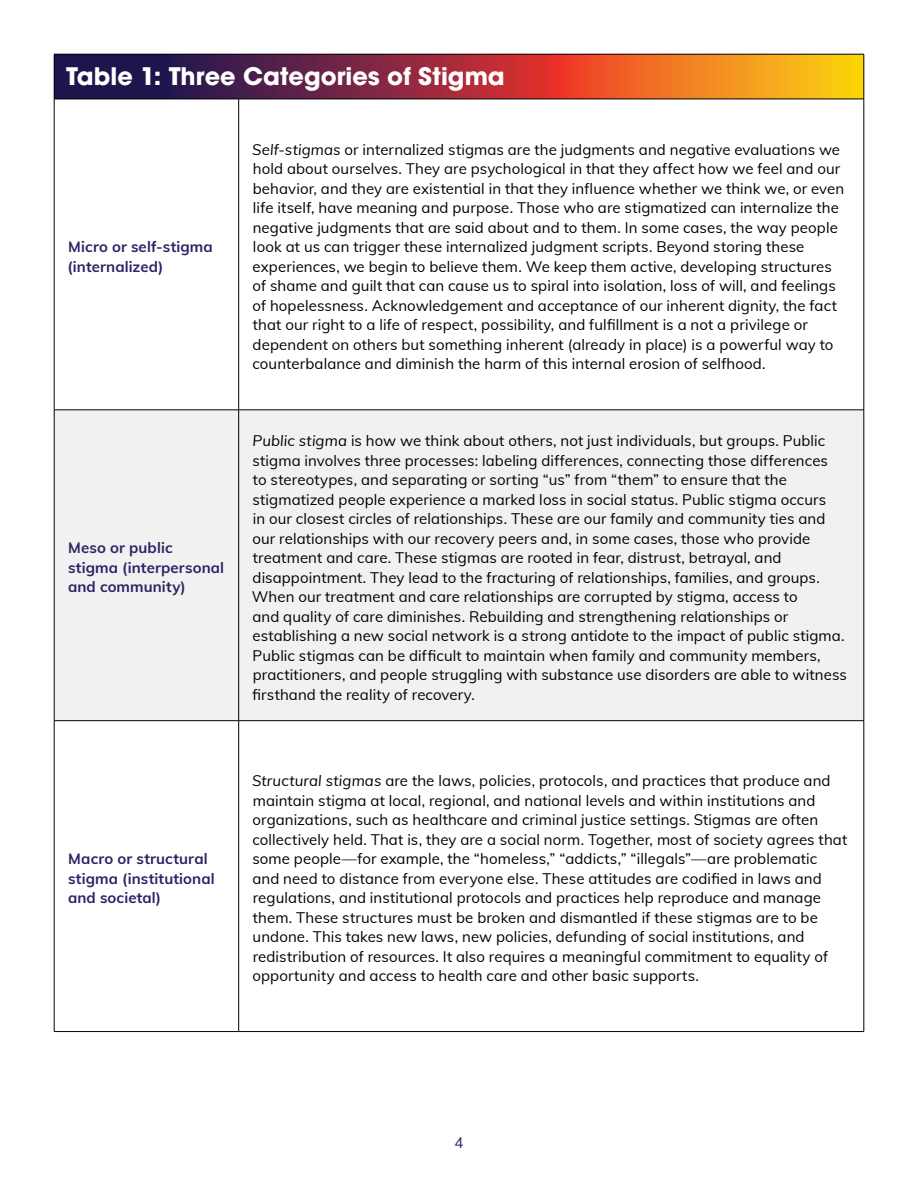
<style>
.page{position:relative;width:918px;height:1188px;background:#fff}
.page>*{position:absolute;margin:0;border:0;box-sizing:border-box;transform-origin:0 0}
.table_h1{font:700 24px "ITC Avant Garde Pro";color:#fff}
.t1{font:15px/19.5px "Muli";letter-spacing:.005em;color:#000}
.t2{font:700 15px/19.5px "Muli";letter-spacing:.005em;color:#302166}
.t3{font:15px "Muli";color:#302166}
.s1{font-style:italic}
</style>
<div class="page">
<svg style="left:55px;top:55px;width:809px;height:44px;background:#9b4735"></svg>
<div style="left:55px;top:411px;width:809px;height:309px;background:#f1f1f2"></div>
<hr style="left:54px;top:54px;width:185px;height:1px;background:#000">
<hr style="left:54px;top:54px;width:1px;height:45px;background:#000">
<hr style="left:239px;top:54px;width:625px;height:1px;background:#000">
<hr style="left:864px;top:54px;width:1px;height:45px;background:#000">
<hr style="left:54px;top:99px;width:185px;height:1px;background:#000">
<hr style="left:54px;top:99px;width:1px;height:311px;background:#000">
<hr style="left:239px;top:99px;width:625px;height:1px;background:#000">
<hr style="left:238px;top:99px;width:1px;height:311px;background:#000">
<hr style="left:864px;top:99px;width:1px;height:311px;background:#000">
<hr style="left:54px;top:410px;width:185px;height:1px;background:#000">
<hr style="left:54px;top:410px;width:1px;height:310px;background:#000">
<hr style="left:239px;top:410px;width:625px;height:1px;background:#000">
<hr style="left:238px;top:410px;width:1px;height:310px;background:#000">
<hr style="left:864px;top:410px;width:1px;height:310px;background:#000">
<hr style="left:54px;top:720px;width:185px;height:1px;background:#000">
<hr style="left:54px;top:721px;width:1px;height:310px;background:#000">
<hr style="left:239px;top:720px;width:625px;height:1px;background:#000">
<hr style="left:238px;top:721px;width:1px;height:310px;background:#000">
<hr style="left:864px;top:721px;width:1px;height:310px;background:#000">
<hr style="left:54px;top:1031px;width:185px;height:1px;background:#000">
<hr style="left:239px;top:1031px;width:625px;height:1px;background:#000">
<p class="table_h1" style="left:66px;top:61px;width:440px">Table 1: Three Categories of Stigma</p>
<p class="t2" style="left:67px;top:236px;width:147px">Micro or self-stigma (internalized)</p>
<p class="t2" style="left:68px;top:537px;width:158px">Meso or public stigma (interpersonal and community)</p>
<p class="t2" style="left:68px;top:848px;width:148px">Macro or structural stigma (institutional and societal)</p>
<p class="t1" style="left:252px;top:139px;width:594px"><span class="s1">Self-stigmas</span> or internalized stigmas are the judgments and negative evaluations we hold about ourselves. They are psychological in that they affect how we feel and our behavior, and they are existential in that they influence whether we think we, or even life itself, have meaning and purpose. Those who are stigmatized can internalize the negative judgments that are said about and to them. In some cases, the way people look at us can trigger these internalized judgment scripts. Beyond storing these experiences, we begin to believe them. We keep them active, developing structures of shame and guilt that can cause us to spiral into isolation, loss of will, and feelings of hopelessness. Acknowledgement and acceptance of our inherent dignity, the fact that our right to a life of respect, possibility, and fulfillment is a not a privilege or dependent on others but something inherent (already in place) is a powerful way to counterbalance and diminish the harm of this internal erosion of selfhood.</p>
<p class="t1" style="left:252px;top:430px;width:597px"><span class="s1">Public stigma</span> is how we think about others, not just individuals, but groups. Public stigma involves three processes: labeling differences, connecting those differences<br>to stereotypes, and separating or sorting “us” from “them” to ensure that the stigmatized people experience a marked loss in social status. Public stigma occurs<br>in our closest circles of relationships. These are our family and community ties and our relationships with our recovery peers and, in some cases, those who provide treatment and care. These stigmas are rooted in fear, distrust, betrayal, and disappointment. They lead to the fracturing of relationships, families, and groups.<br>When our treatment and care relationships are corrupted by stigma, access to<br>and quality of care diminishes. Rebuilding and strengthening relationships or establishing a new social network is a strong antidote to the impact of public stigma.<br>Public stigmas can be difficult to maintain when family and community members, practitioners, and people struggling with substance use disorders are able to witness firsthand the reality of recovery.</p>
<p class="t1" style="left:252px;top:770px;width:597px"><span class="s1">Structural stigmas</span> are the laws, policies, protocols, and practices that produce and maintain stigma at local, regional, and national levels and within institutions and organizations, such as healthcare and criminal justice settings. Stigmas are often collectively held. That is, they are a social norm. Together, most of society agrees that some people—for example, the “homeless,” “addicts,” “illegals”—are problematic and need to distance from everyone else. These attitudes are codified in laws and regulations, and institutional protocols and practices help reproduce and manage them. These structures must be broken and dismantled if these stigmas are to be undone. This takes new laws, new policies, defunding of social institutions, and redistribution of resources. It also requires a meaningful commitment to equality of opportunity and access to health care and other basic supports.</p>
<p class="t3" style="left:455px;top:1132px;width:10px">4</p>
</div>
